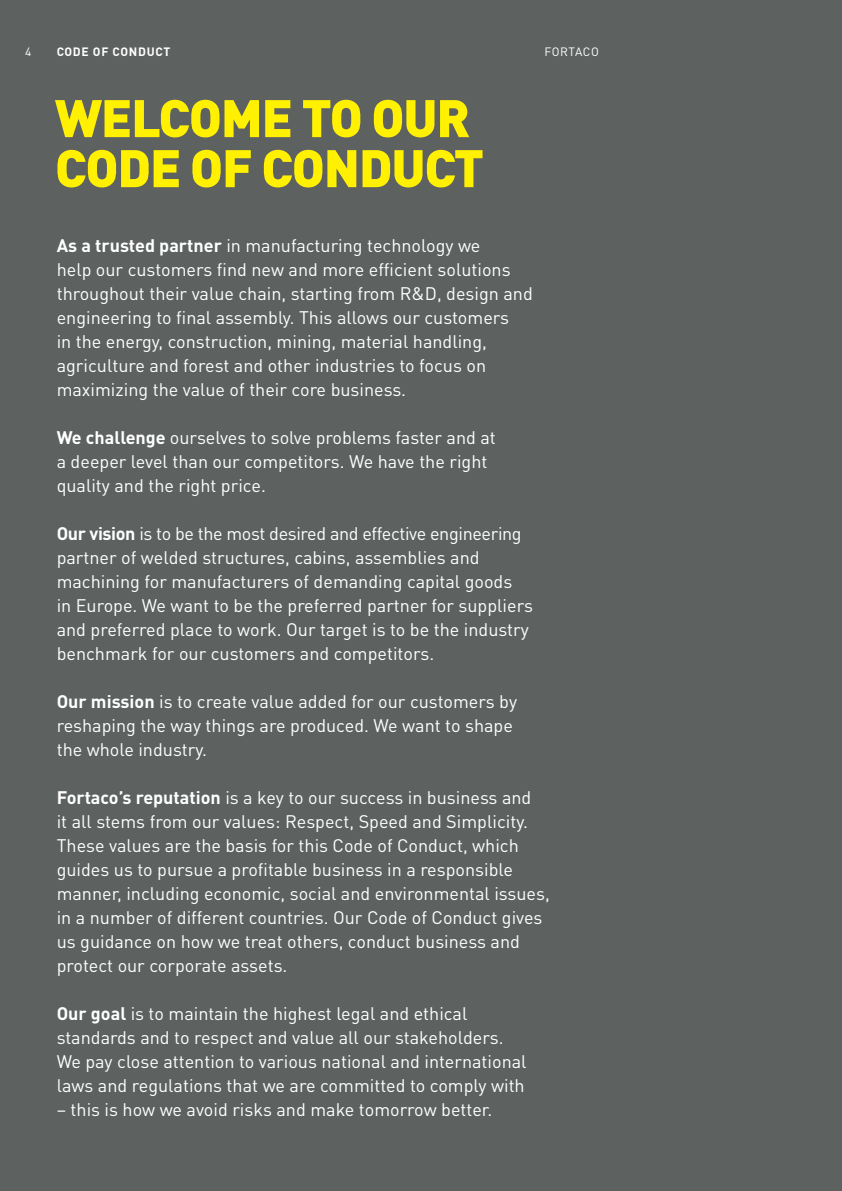
<style>
.page{position:relative;width:842px;height:1191px;background:#5d6261}
.page>*{position:absolute;margin:0;border:0;box-sizing:border-box;transform-origin:0 0}
.t1{font:900 52px/50px "DIN Pro";letter-spacing:-.025em;color:#fff101}
.t2{font:18px/24px "DIN Pro";color:#fff}
.t3{font:700 12px "DIN Pro";letter-spacing:.06em;color:#fff}
.t4{font:12px "DIN Pro";letter-spacing:.045em;color:#fff}
.s1{font-weight:700}
</style>
<div class="page">
<p class="t4" style="left:25px;top:44px;width:8px">4</p>
<p class="t3" style="left:57px;top:44px;width:115px">CODE OF CONDUCT</p>
<p class="t4" style="left:544px;top:44px;width:56px">FORTACO</p>
<h1 class="t1" style="left:55px;top:91px;width:431px">WELCOME TO OUR<br>CODE OF CONDUCT</h1>
<p class="t2" style="left:57px;top:233px;width:478px"><span class="s1">As a trusted partner</span> in manufacturing technology we<br>help our customers find new and more efficient solutions throughout their value chain, starting from R&amp;D, design and engineering to final assembly. This allows our customers<br>in the energy, construction, mining, material handling, agriculture and forest and other industries to focus on maximizing the value of their core business.</p>
<p class="t2" style="left:57px;top:425px;width:441px"><span class="s1">We challenge</span> ourselves to solve problems faster and at a deeper level than our competitors. We have the right quality and the right price.</p>
<p class="t2" style="left:57px;top:521px;width:478px"><span class="s1">Our vision</span> is to be the most desired and effective engineering partner of welded structures, cabins, assemblies and machining for manufacturers of demanding capital goods<br>in Europe. We want to be the preferred partner for suppliers and preferred place to work. Our target is to be the industry benchmark for our customers and competitors.</p>
<p class="t2" style="left:57px;top:689px;width:462px"><span class="s1">Our mission</span> is to create value added for our customers by reshaping the way things are produced. We want to shape the whole industry.</p>
<p class="t2" style="left:57px;top:785px;width:495px"><span class="s1">Fortaco’s reputation</span> is a key to our success in business and<br>it all stems from our values: Respect, Speed and Simplicity.<br>These values are the basis for this Code of Conduct, which guides us to pursue a profitable business in a responsible manner, including economic, social and environmental issues, in a number of different countries. Our Code of Conduct gives us guidance on how we treat others, conduct business and protect our corporate assets.</p>
<p class="t2" style="left:57px;top:1001px;width:471px"><span class="s1">Our goal</span> is to maintain the highest legal and ethical standards and to respect and value all our stakeholders.<br>We pay close attention to various national and international laws and regulations that we are committed to comply with</p>
<p class="t2" style="left:57px;top:1097px;width:437px">– this is how we avoid risks and make tomorrow better.</p>
</div>
